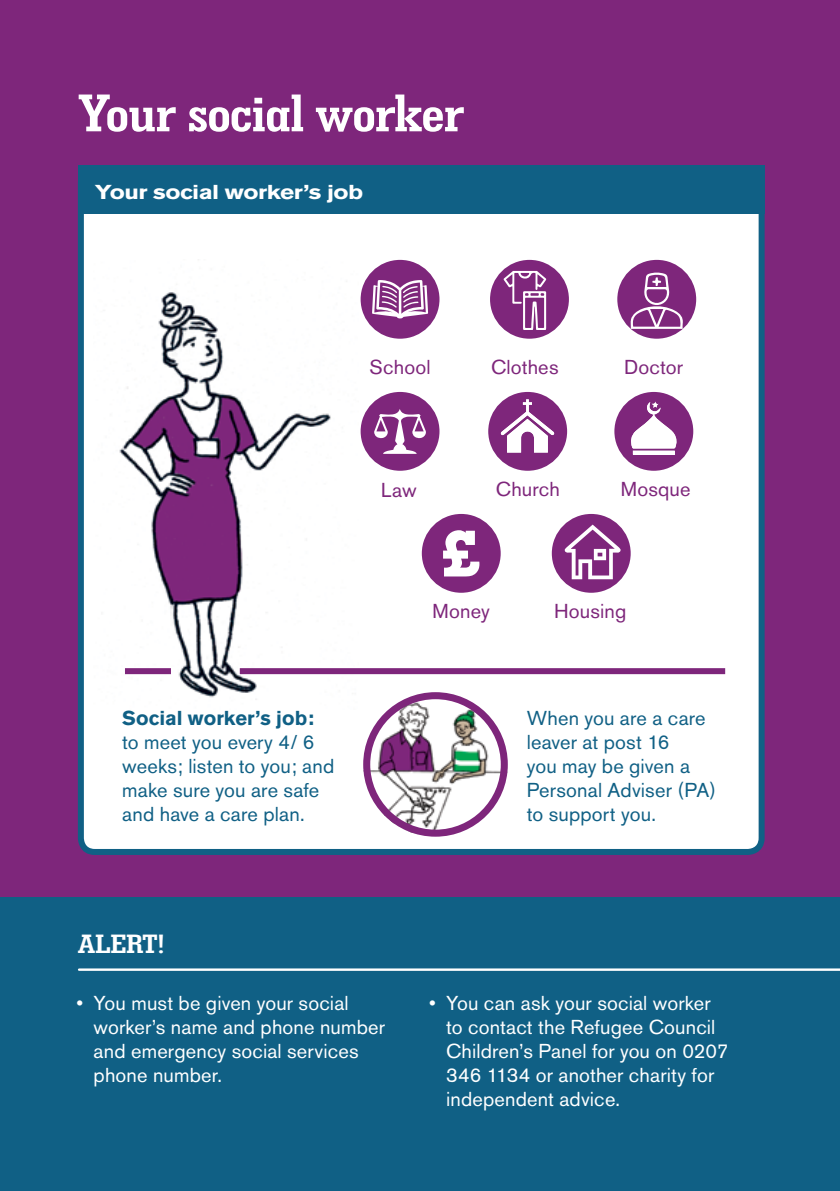
<style>
.page{position:relative;width:840px;height:1191px;background:#fff}
.page>*{position:absolute;margin:0;border:0;box-sizing:border-box;transform-origin:0 0}
.t1{font:700 condensed 54px "Geometric Slab 703 BT";letter-spacing:-.02em;color:#fff;scale:1.21 1}
.t2{font:700 condensed 27px "Geometric Slab 703 BT";letter-spacing:-.015em;color:#fff;scale:1.21 1}
.t3{font:20px/24px "Akzidenz Grotesk BE";letter-spacing:.01em;color:#fff}
.t4{font:20px/24px "Akzidenz Grotesk BE";letter-spacing:.01em;color:#106085}
.t5{font:20px "Akzidenz Grotesk BE";letter-spacing:.01em;color:#7e267b}
.t6{font:700 20px "Akzidenz Grotesk BE";letter-spacing:-.02em;color:#fff;scale:1.21 1}
.t7{font:700 20px "Akzidenz Grotesk BE";color:#106085}
</style>
<div class="page">
<div style="left:0;top:0;width:839px;height:1191px;background:#7e267b"></div>
<div style="left:0;top:898px;width:839px;height:293px;background:#106085"></div>
<div style="left:81px;top:169px;width:680px;height:683px;background:#fff;border-radius:14px"></div>
<div style="left:78px;top:166px;width:686px;height:689px;border:6px solid #106085;border-radius:14px"></div>
<div style="left:78px;top:166px;width:686px;height:48px;background:#106085"></div>
<img style="left:119px;top:292px;width:239px;height:408px">
<div style="left:125px;top:668px;width:46px;height:6px;background:#7e267b"></div>
<div style="left:240px;top:668px;width:484px;height:6px;background:#7e267b"></div>
<hr style="left:79px;top:968px;width:760px;height:2px;background:#fff">
<div style="left:551px;top:514px;width:79px;height:79px;background:#7e267b;border-radius:50%"></div>
<div style="left:617px;top:260px;width:78px;height:79px;background:#7e267b;border-radius:50%"></div>
<div style="left:489px;top:260px;width:79px;height:79px;background:#7e267b;border-radius:50%"></div>
<div style="left:360px;top:260px;width:79px;height:79px;background:#7e267b;border-radius:50%"></div>
<div style="left:421px;top:514px;width:79px;height:79px;background:#7e267b;border-radius:50%"></div>
<svg style="left:443px;top:530px;width:36px;height:46px"></svg>
<div style="left:614px;top:392px;width:79px;height:79px;background:#7e267b;border-radius:50%"></div>
<svg style="left:631px;top:401px;width:45px;height:53px"></svg>
<div style="left:488px;top:392px;width:78px;height:79px;background:#7e267b;border-radius:50%"></div>
<svg style="left:500px;top:399px;width:54px;height:53px"></svg>
<div style="left:360px;top:392px;width:79px;height:79px;background:#7e267b;border-radius:50%"></div>
<svg style="left:374px;top:409px;width:52px;height:45px"></svg>
<svg style="left:630px;top:272px;width:53px;height:57px"></svg>
<svg style="left:503px;top:271px;width:43px;height:68px"></svg>
<svg style="left:372px;top:280px;width:56px;height:39px"></svg>
<svg style="left:564px;top:524px;width:56px;height:55px"></svg>
<img style="left:363px;top:692px;width:144px;height:144px;border-radius:72px">
<div style="left:363px;top:692px;width:144px;height:144px;border:7px solid #7e267b;border-radius:50%"></div>
<h1 class="t1" style="left:78px;top:79px;width:320px">Your social worker</h1>
<p class="t6" style="left:95px;top:180px;width:223px">Your social worker’s job</p>
<p class="t5" style="left:369px;top:355px;width:62px">School</p>
<p class="t5" style="left:491px;top:355px;width:69px">Clothes</p>
<p class="t5" style="left:623px;top:355px;width:60px">Doctor</p>
<p class="t5" style="left:381px;top:478px;width:37px">Law</p>
<p class="t5" style="left:495px;top:477px;width:65px">Church</p>
<p class="t5" style="left:620px;top:477px;width:71px">Mosque</p>
<p class="t7" style="left:122px;top:706px;width:193px">Social worker’s job:</p>
<p class="t4" style="left:122px;top:730px;width:213px">to meet you every 4/ 6 weeks; listen to you; and make sure you are safe and have a care plan.</p>
<h2 class="t2" style="left:78px;top:926px;width:74px">alert!</h2>
<p class="t5" style="left:432px;top:599px;width:59px">Money</p>
<p class="t5" style="left:553px;top:599px;width:74px">Housing</p>
<p class="t4" style="left:526px;top:706px;width:191px">When you are a care leaver at post 16<br>you may be given a<br>Personal Adviser (PA) to support you.</p>
<p class="t3" style="left:94px;top:991px;width:293px;text-indent:-17px">• You must be given your social worker’s name and phone number and emergency social services phone number.</p>
<p class="t3" style="left:446px;top:991px;width:284px;text-indent:-17px">• You can ask your social worker to contact the Refugee Council<br>Children’s Panel for you on 0207<br>346 1134 or another charity for independent advice.</p>
</div>
